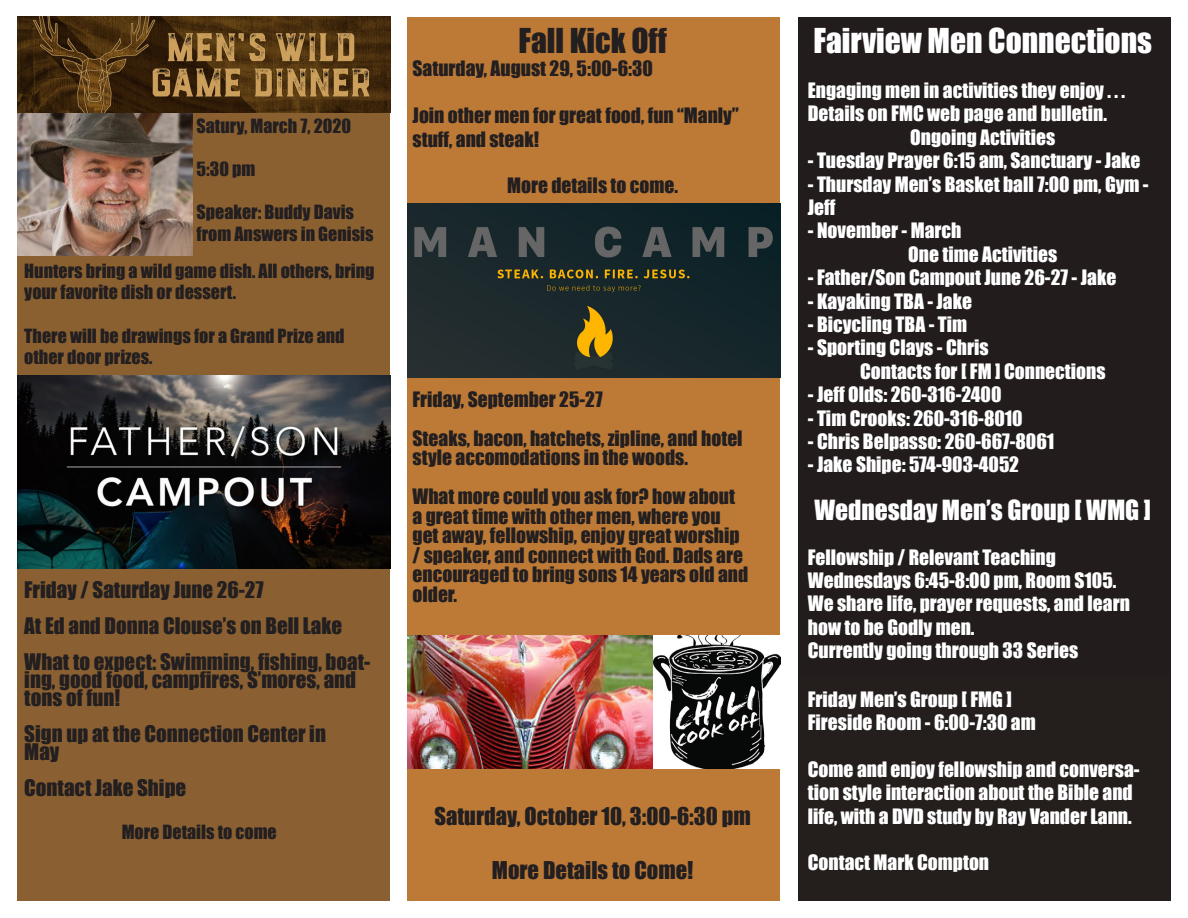
<style>
.page{position:relative;width:1188px;height:918px;background:#fff}
.page>*{position:absolute;margin:0;border:0;box-sizing:border-box;transform-origin:0 0}
.t1{font:31.5px "Impact";color:#fff}
.t2{font:31.5px "Impact";color:#231f20}
.t3{font:25.5px "Impact";color:#fff}
.t4{font:22.5px "Impact";color:#231f20}
.t5{font:21px/18px "Impact";color:#231f20}
.t6{font:19.5px/23.4px "Impact";color:#fff}
.t7{font:19.5px/19.5px "Impact";color:#231f20}
.t8{font:18px/21.6px "Impact";color:#231f20}
</style>
<div class="page">
<div style="left:17px;top:17px;width:373px;height:465px;background:#8b6031"></div>
<div style="left:408px;top:17px;width:372px;height:186px;background:#bd7a37"></div>
<div style="left:798px;top:17px;width:373px;height:473px;background:#221d1c"></div>
<div style="left:798px;top:459px;width:373px;height:216px;background:#221d1c"></div>
<div style="left:17px;top:482px;width:373px;height:419px;background:#8a6032"></div>
<img style="left:17px;top:113px;width:175px;height:142px">
<img style="left:17px;top:17px;width:373px;height:95px">
<img style="left:17px;top:376px;width:373px;height:192px">
<img style="left:408px;top:634px;width:372px;height:136px">
<div style="left:408px;top:770px;width:372px;height:131px;background:#bd7a37"></div>
<img style="left:408px;top:203px;width:372px;height:175px">
<div style="left:798px;top:675px;width:373px;height:226px;background:#241e1d"></div>
<div style="left:408px;top:378px;width:372px;height:256px;background:#bd7a36"></div>
<p class="t8" style="left:197px;top:115px;width:156px">Satury, March 7, 2020</p>
<p class="t8" style="left:197px;top:158px;width:60px">5:30 pm</p>
<p class="t8" style="left:197px;top:201px;width:179px">Speaker: Buddy Davis from Answers in Genisis</p>
<p class="t8" style="left:24px;top:259px;width:352px">Hunters bring a wild game dish. All others, bring your favorite dish or dessert.</p>
<p class="t8" style="left:24px;top:324px;width:322px">There will be drawings for a Grand Prize and other door prizes.</p>
<p class="t5" style="left:24px;top:580px;width:241px">Friday / Saturday June 26-27</p>
<p class="t5" style="left:24px;top:616px;width:319px">At Ed and Donna Clouse’s on Bell Lake</p>
<p class="t5" style="left:24px;top:652px;width:348px">What to expect: Swimming, fishing, boat&shy;ing, good food, campfires, S’mores, and tons of fun!</p>
<p class="t5" style="left:24px;top:724px;width:303px">Sign up at the Connection Center in</p>
<p class="t5" style="left:24px;top:742px;width:37px">May</p>
<p class="t5" style="left:24px;top:778px;width:164px">Contact Jake Shipe</p>
<p class="t8" style="left:122px;top:821px;width:157px">More Details to come</p>
<p class="t2" style="left:518px;top:16px;width:150px">Fall Kick Off</p>
<p class="t7" style="left:413px;top:58px;width:242px">Saturday, August 29, 5:00-6:30</p>
<p class="t7" style="left:413px;top:103px;width:328px;line-height:23.4px">Join other men for great food, fun “Manly” stuff, and steak!</p>
<p class="t7" style="left:507px;top:175px;width:173px">More details to come.</p>
<p class="t7" style="left:413px;top:389px;width:192px">Friday, September 25-27</p>
<p class="t7" style="left:413px;top:428px;width:332px">Steaks, bacon, hatchets, zipline, and hotel style accomodations in the woods.</p>
<p class="t7" style="left:413px;top:487px;width:337px">What more could you ask for? how about a great time with other men, where you get away, fellowship, enjoy great worship / speaker, and connect with God. Dads are encouraged to bring sons 14 years old and older.</p>
<p class="t4" style="left:434px;top:798px;width:318px">Saturday, October 10, 3:00-6:30 pm</p>
<p class="t4" style="left:492px;top:852px;width:203px">More Details to Come!</p>
<p class="t1" style="left:814px;top:16px;width:340px">Fairview Men Connections</p>
<p class="t6" style="left:808px;top:78px;width:319px">Engaging men in activities they enjoy . . .</p>
<p class="t6" style="left:808px;top:102px;width:301px">Details on FMC web page and bulletin.</p>
<p class="t6" style="left:910px;top:125px;width:147px">Ongoing Activities</p>
<p class="t6" style="left:808px;top:148px;width:334px">- Tuesday Prayer 6:15 am, Sanctuary - Jake</p>
<p class="t6" style="left:808px;top:172px;width:342px">- Thursday Men’s Basket ball 7:00 pm, Gym -<br>Jeff</p>
<p class="t6" style="left:808px;top:219px;width:155px">- November - March</p>
<p class="t6" style="left:908px;top:242px;width:151px">One time Activities</p>
<p class="t6" style="left:808px;top:265px;width:310px">- Father/Son Campout June 26-27 - Jake</p>
<p class="t6" style="left:808px;top:289px;width:166px">- Kayaking TBA - Jake</p>
<p class="t6" style="left:808px;top:312px;width:161px">- Bicycling TBA - Tim</p>
<p class="t6" style="left:808px;top:336px;width:182px">- Sporting Clays - Chris</p>
<p class="t6" style="left:860px;top:359px;width:247px">Contacts for [ FM ] Connections</p>
<p class="t6" style="left:808px;top:382px;width:195px">- Jeff Olds: 260-316-2400</p>
<p class="t6" style="left:808px;top:406px;width:216px">- Tim Crooks: 260-316-8010</p>
<p class="t6" style="left:808px;top:429px;width:248px">- Chris Belpasso: 260-667-8061</p>
<p class="t6" style="left:808px;top:453px;width:213px">- Jake Shipe: 574-903-4052</p>
<p class="t3" style="left:814px;top:490px;width:338px">Wednesday Men’s Group [ WMG ]</p>
<p class="t6" style="left:808px;top:545px;width:250px">Fellowship / Relevant Teaching</p>
<p class="t6" style="left:808px;top:568px;width:310px">Wednesdays 6:45-8:00 pm, Room S105.</p>
<p class="t6" style="left:808px;top:592px;width:324px">We share life, prayer requests, and learn how to be Godly men.</p>
<p class="t6" style="left:808px;top:638px;width:272px">Currently going through 33 Series</p>
<p class="t6" style="left:808px;top:687px;width:206px">Friday Men’s Group [ FMG ]</p>
<p class="t6" style="left:808px;top:710px;width:229px">Fireside Room - 6:00-7:30 am</p>
<p class="t6" style="left:808px;top:757px;width:333px">Come and enjoy fellowship and conversa&shy;tion style interaction about the Bible and life, with a DVD study by Ray Vander Lann.</p>
<p class="t6" style="left:808px;top:851px;width:183px">Contact Mark Compton</p>
</div>
